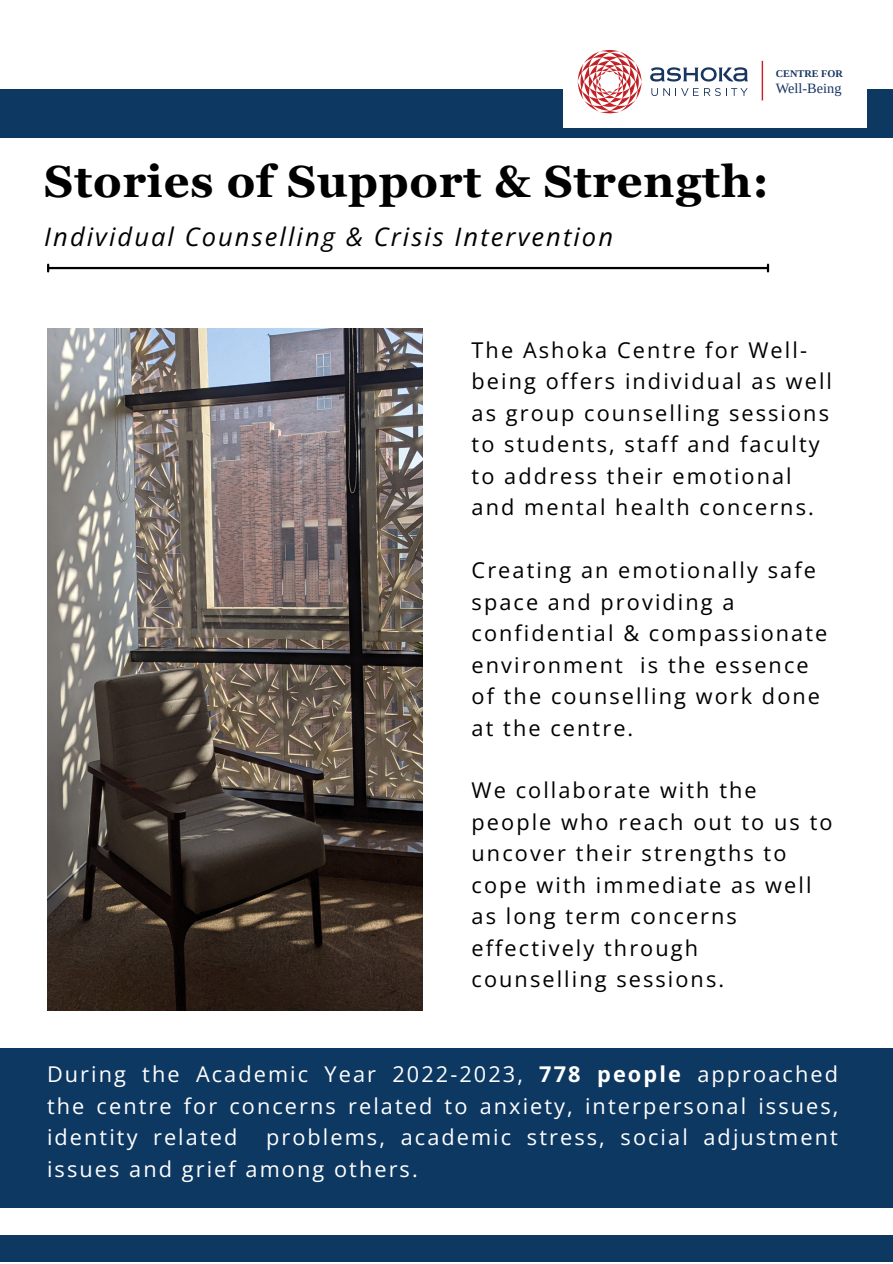
<style>
.page{position:relative;width:893px;height:1264px;background:#fff}
.page>*{position:absolute;margin:0;border:0;box-sizing:border-box;transform-origin:0 0}
.t1{font:700 45px "Georgia Pro";letter-spacing:.02em;color:#000001}
.t2{font:italic 25.5px "Open Sans";letter-spacing:.08em;color:#000001}
.t3{font:21.75px/31.5px "Open Sans";letter-spacing:.095em;color:#000001}
.t4{font:21.75px/31.5px "Open Sans";letter-spacing:.095em;color:#fff;text-align:justify}
.t5{font:14.25px "Liberation Serif";color:#183660}
.t6{font:700 10.2px "Liberation Serif";color:#183660}
.s1{font-weight:700}
</style>
<div class="page">
<div style="left:0;top:89px;width:892px;height:49px;background:#0d3862"></div>
<div style="left:563px;top:36px;width:303px;height:91px;background:#fff"></div>
<svg style="left:577px;top:50px;width:64px;height:63px"></svg>
<svg style="left:650px;top:67px;width:98px;height:15px"></svg>
<svg style="left:651px;top:88px;width:47px;height:8px"></svg>
<svg style="left:704px;top:88px;width:43px;height:8px"></svg>
<hr style="left:761px;top:61px;width:2px;height:39px;background:#c22126">
<img style="left:47px;top:329px;width:375px;height:681px">
<div style="left:0;top:1235px;width:892px;height:27px;background:#0d3862"></div>
<div style="left:0;top:1048px;width:892px;height:160px;background:#0d3862"></div>
<hr style="left:49px;top:267px;width:718px;height:2px;background:#000">
<svg style="left:47px;top:265px;width:2px;height:6px"></svg>
<svg style="left:766px;top:265px;width:3px;height:6px"></svg>
<p class="t6" style="left:775px;top:68px;width:69px">CENTRE FOR</p>
<p class="t5" style="left:775px;top:80px;width:67px">Well-Being</p>
<p class="t1" style="left:44px;top:156px;width:726px">Stories of Support &amp; Strength:</p>
<p class="t2" style="left:44px;top:219px;width:570px">Individual Counselling &amp; Crisis Intervention</p>
<p class="t3" style="left:471px;top:333px;width:362px">The Ashoka Centre for Well&shy;being offers individual as well as group counselling sessions to students, staff and faculty to address their emotional and mental health concerns.</p>
<p class="t3" style="left:471px;top:554px;width:357px">Creating an emotionally safe space and providing a confidential &amp; compassionate environment is the essence of the counselling work done at the centre.</p>
<p class="t3" style="left:471px;top:774px;width:362px">We collaborate with the people who reach out to us to uncover their strengths to cope with immediate as well as long term concerns effectively through counselling sessions.</p>
<p class="t4" style="left:47px;top:1058px;width:792px">During the Academic Year 2022-2023, <span class="s1">778 people</span> approached the centre for concerns related to anxiety, interpersonal issues, identity related</p>
<p class="t4" style="left:47px;top:1121px;width:792px;text-indent:219px">problems, academic stress, social adjustment issues and grief among others.</p>
</div>
